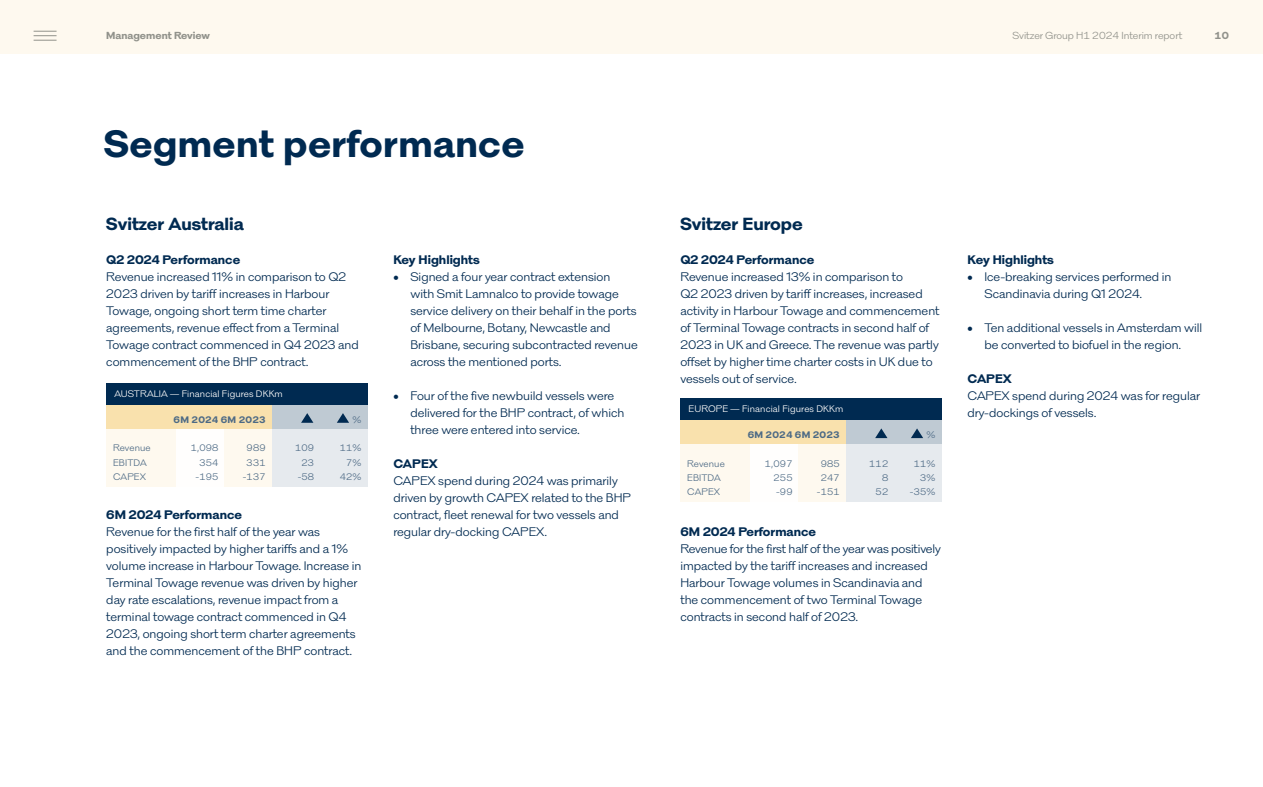
<style>
.page{position:relative;width:1263px;height:787px;background:#fff}
.page>*{position:absolute;margin:0;border:0;box-sizing:border-box;transform-origin:0 0}
.t1{font:700 39px "Svitzer Prop";letter-spacing:.01em;color:#002a51}
.t2{font:700 18px "Svitzer Prop";color:#002a51}
.t3{font:12.75px/17px "Svitzer Prop";color:#002a51}
.t4{font:700 12.75px "Svitzer Prop";color:#002a51}
.t5{font:10.5px "Svitzer Tab";color:#91928b}
.t6{font:700 10.5px "Svitzer Tab";color:#91928b}
.t7{font:9.75px/14.2px "Svitzer Tab";letter-spacing:.015em;color:#4d6a85;text-align:right}
.t8{font:9.75px "Svitzer Tab";letter-spacing:.015em;color:#fffefd}
.t9{font:700 9.75px "Svitzer Tab";letter-spacing:.015em;color:#4d6a85}
</style>
<div class="page">
<div style="left:0;top:0;width:1263px;height:54px;background:#fef9ef"></div>
<div style="left:106px;top:387px;width:262px;height:99px;background:#fef9ef"></div>
<div style="left:176px;top:391px;width:48px;height:95px;background:#fffefd"></div>
<div style="left:272px;top:391px;width:96px;height:95px;background:#e6eaee"></div>
<div style="left:106px;top:383px;width:262px;height:23px;background:#002a51"></div>
<div style="left:106px;top:405px;width:262px;height:23px;background:#bfcad3"></div>
<div style="left:106px;top:405px;width:166px;height:23px;background:#f9e1ad"></div>
<svg style="left:301px;top:413px;width:12px;height:10px"></svg>
<svg style="left:337px;top:413px;width:12px;height:10px"></svg>
<div style="left:680px;top:402px;width:262px;height:100px;background:#fef9ef"></div>
<div style="left:750px;top:407px;width:48px;height:95px;background:#fffefd"></div>
<div style="left:846px;top:407px;width:96px;height:95px;background:#e6eaee"></div>
<div style="left:680px;top:398px;width:262px;height:23px;background:#002a51"></div>
<div style="left:680px;top:420px;width:262px;height:24px;background:#bfcad3"></div>
<div style="left:680px;top:420px;width:166px;height:24px;background:#f9e1ad"></div>
<svg style="left:875px;top:428px;width:12px;height:10px"></svg>
<svg style="left:911px;top:428px;width:12px;height:10px"></svg>
<svg style="left:34px;top:31px;width:23px;height:10px"></svg>
<p class="t6" style="left:106px;top:28px;width:105px">Management Review</p>
<p class="t5" style="left:1012px;top:28px;width:171px">Svitzer Group H1 2024 Interim report</p>
<p class="t6" style="left:1214px;top:28px;width:16px">10</p>
<h1 class="t1" style="left:104px;top:114px;width:422px">Segment performance</h1>
<h2 class="t2" style="left:106px;top:210px;width:139px">Svitzer Australia</h2>
<p class="t4" style="left:106px;top:250px;width:135px">Q2 2024 Performance</p>
<p class="t3" style="left:106px;top:267px;width:254px">Revenue increased 11% in comparison to Q2<br>2023 driven by tariff increases in Harbour Towage, ongoing short term time charter agreements, revenue effect from a Terminal Towage contract commenced in Q4 2023 and commencement of the BHP contract.</p>
<p class="t8" style="left:114px;top:386px;width:170px">AUSTRALIA — Financial Figures DKKm</p>
<p class="t7" style="left:113px;top:440px;width:39px;text-align:left">Revenue<br>EBITDA<br>CAPEX</p>
<p class="t9" style="left:174px;top:412px;width:94px">6M 2024 6M 2023</p>
<p class="t7" style="left:191px;top:440px;width:29px">1,098<br>354 -195</p>
<p class="t7" style="left:243px;top:440px;width:24px;text-align:center">989<br>331 -137</p>
<p class="t7" style="left:295px;top:440px;width:21px">109<br>23 -58</p>
<p class="t7" style="left:353px;top:412px;width:10px">%</p>
<p class="t7" style="left:340px;top:440px;width:23px">11%<br>7%<br>42%</p>
<p class="t4" style="left:106px;top:505px;width:137px">6M 2024 Performance</p>
<p class="t3" style="left:106px;top:522px;width:257px">Revenue for the first half of the year was positively impacted by higher tariffs and a 1% volume increase in Harbour Towage. Increase in Terminal Towage revenue was driven by higher day rate escalations, revenue impact from a terminal towage contract commenced in Q4<br>2023, ongoing short term charter agreements and the commencement of the BHP contract.</p>
<p class="t4" style="left:393px;top:250px;width:88px">Key Highlights</p>
<p class="t3" style="left:410px;top:267px;width:229px;text-indent:-17px">• Signed a four year contract extension<br>with Smit Lamnalco to provide towage service delivery on their behalf in the ports of Melbourne, Botany, Newcastle and Brisbane, securing subcontracted revenue across the mentioned ports.</p>
<p class="t3" style="left:410px;top:386px;width:216px;text-indent:-17px">• Four of the five newbuild vessels were delivered for the BHP contract, of which three were entered into service.</p>
<p class="t4" style="left:393px;top:454px;width:46px">CAPEX</p>
<p class="t3" style="left:393px;top:471px;width:239px">CAPEX spend during 2024 was primarily driven by growth CAPEX related to the BHP contract, fleet renewal for two vessels and regular dry-docking CAPEX.</p>
<h2 class="t2" style="left:680px;top:210px;width:124px">Svitzer Europe</h2>
<p class="t4" style="left:680px;top:250px;width:135px">Q2 2024 Performance</p>
<p class="t3" style="left:680px;top:267px;width:261px">Revenue increased 13% in comparison to<br>Q2 2023 driven by tariff increases, increased activity in Harbour Towage and commencement of Terminal Towage contracts in second half of 2023 in UK and Greece. The revenue was partly offset by higher time charter costs in UK due to vessels out of service.</p>
<p class="t8" style="left:688px;top:402px;width:156px">EUROPE — Financial Figures DKKm</p>
<p class="t7" style="left:687px;top:455px;width:39px;text-align:left">Revenue<br>EBITDA<br>CAPEX</p>
<p class="t9" style="left:748px;top:427px;width:94px">6M 2024 6M 2023</p>
<p class="t7" style="left:773px;top:455px;width:21px;text-align:justify;text-indent:-9px">1,097<br>255 -99</p>
<p class="t7" style="left:817px;top:455px;width:24px;text-align:center">985<br>247 -151</p>
<p class="t7" style="left:869px;top:455px;width:21px">112<br>8<br>52</p>
<p class="t7" style="left:927px;top:427px;width:10px">%</p>
<p class="t7" style="left:910px;top:455px;width:27px">11%<br>3% -35%</p>
<p class="t4" style="left:680px;top:522px;width:137px">6M 2024 Performance</p>
<p class="t3" style="left:680px;top:539px;width:262px">Revenue for the first half of the year was positively impacted by the tariff increases and increased Harbour Towage volumes in Scandinavia and the commencement of two Terminal Towage contracts in second half of 2023.</p>
<p class="t4" style="left:967px;top:250px;width:88px">Key Highlights</p>
<p class="t3" style="left:984px;top:267px;width:189px;text-indent:-17px">• Ice-breaking services performed in<br>Scandinavia during Q1 2024.</p>
<p class="t3" style="left:967px;top:318px;width:236px;text-align:center">• Ten additional vessels in Amsterdam will be converted to biofuel in the region.</p>
<p class="t4" style="left:967px;top:369px;width:46px">CAPEX</p>
<p class="t3" style="left:967px;top:386px;width:234px">CAPEX spend during 2024 was for regular dry-dockings of vessels.</p>
</div>
